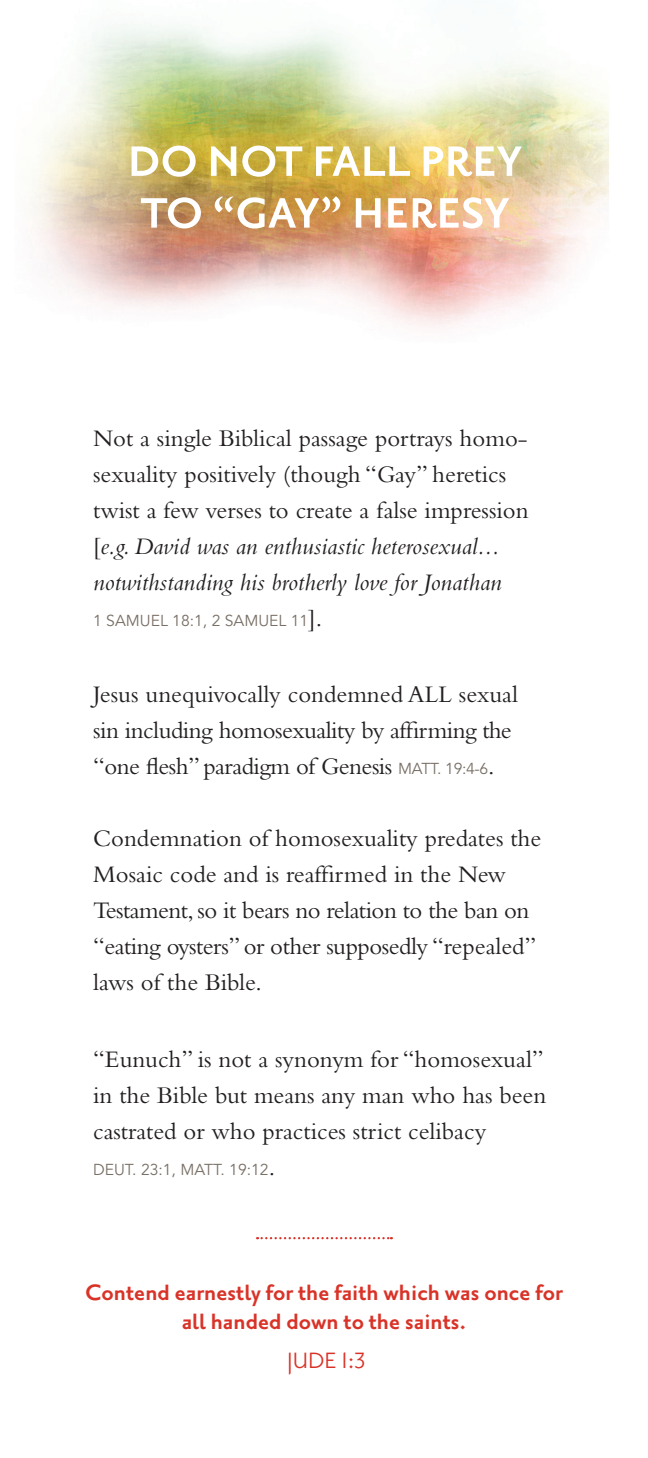
<style>
.page{position:relative;width:648px;height:1458px;background:#fff}
.page>*{position:absolute;margin:0;border:0;box-sizing:border-box;transform-origin:0 0}
.t1{font:700 51.75px/51.8px "Priori San";color:#fff}
.t2{font:700 27px/29.2px "Priori San";color:#d93328;text-align:center}
.t3{font:27px "Priori San";color:#d93328}
.t4{font:24.75px/36px "Bembo";color:#231f20}
.t5{font:24.75px/36px "Bembo";letter-spacing:-.02em;color:#231f20}
.t6{font:15.75px "Avenir LT Std";color:#797066}
.s1{font-style:italic}
.s2{font-family:"Bembo";font-size:24.75px;color:#231f20}
.s3{font-family:"Avenir LT Std";font-size:15.75px;color:#797066}
</style>
<div class="page">
<img style="left:31px;top:25px;width:578px;height:304px">
<svg style="left:257px;top:1237px;width:135px;height:2px"></svg>
<h1 class="t1" style="left:128px;top:136px;width:396px">DO NOT FALL PREY<br>TO “GAY” HERESY</h1>
<p class="t4" style="left:93px;top:420px;width:437px">Not a single Biblical passage portrays homo&shy;sexuality positively (though “Gay” heretics twist a few verses to create a false impression [<span class="s1">e.g. David was an enthusiastic heterosexual... notwithstanding his brotherly love for Jonathan</span></p>
<p class="t6" style="left:93px;top:611px;width:231px">1 SAMUEL 18:1, 2 SAMUEL 11<span class="s2">].</span></p>
<p class="t5" style="left:93px;top:676px;width:426px">Jesus unequivocally condemned ALL sexual sin including homosexuality by affirming the “one flesh” paradigm of Genesis <span class="s3">MATT. 19:4-6</span>.</p>
<p class="t4" style="left:93px;top:820px;width:450px">Condemnation of homosexuality predates the Mosaic code and is reaffirmed in the New Testament, so it bears no relation to the ban on “eating oysters” or other supposedly “repealed” laws of the Bible.</p>
<p class="t4" style="left:93px;top:1041px;width:455px;text-align:justify">“Eunuch” is not a synonym for “homosexual” in the Bible but means any man who has been castrated or who practices strict celibacy</p>
<p class="t6" style="left:93px;top:1160px;width:183px">DEUT. 23:1, MATT. 19:12<span class="s2">.</span></p>
<p class="t2" style="left:85px;top:1278px;width:479px">Contend earnestly for the faith which was once for all handed down to the saints.</p>
<p class="t3" style="left:287px;top:1346px;width:80px">JUDE 1:3</p>
</div>
